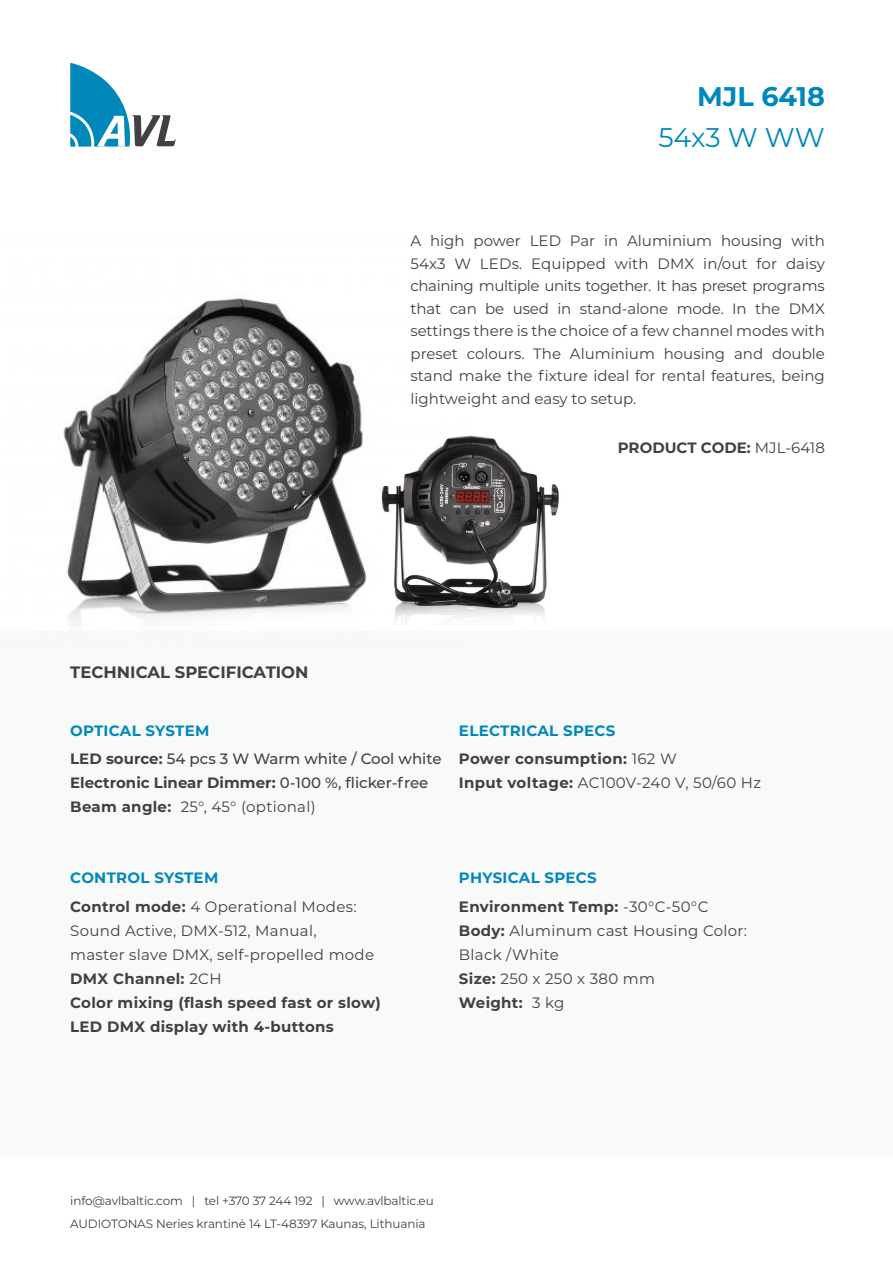
<style>
.page{position:relative;width:893px;height:1263px;background:#fff}
.page>*{position:absolute;margin:0;border:0;box-sizing:border-box;transform-origin:0 0}
.t1{font:700 27px "Montserrat";color:#08b}
.t2{font:27px "Montserrat";color:#08b}
.t3{font:700 16.5px "Montserrat";color:#414042}
.t4{font:15px/22.5px "Montserrat";letter-spacing:.02em;color:#414042}
.t5{font:700 15px/24px "Montserrat";letter-spacing:.02em;color:#414042}
.t6{font:700 15px/24px "Montserrat";color:#414042}
.t7{font:500 15px/28.2px "Montserrat";color:#414042}
.t8{font:12px/22.5px "Montserrat";letter-spacing:-.01em;color:#414042}
.s1{font-weight:400}
.s2{font-weight:700;color:#08b}
.s3{font-weight:700}
.s4{font-weight:500}
.s5{color:#08b}
</style>
<div class="page">
<img style="left:63px;top:298px;width:304px;height:326px">
<div style="left:0;top:631px;width:893px;height:526px;background:#f8f9f9"></div>
<svg style="left:70px;top:63px;width:106px;height:84px"></svg>
<img style="left:381px;top:435px;width:178px;height:185px">
<h1 class="t1" style="left:697px;top:77px;width:129px">MJL 6418</h1>
<h1 class="t2" style="left:658px;top:118px;width:168px">54x3 W WW</h1>
<p class="t3" style="left:70px;top:660px;width:240px">TECHNICAL SPECIFICATION</p>
<p class="t4" style="left:410px;top:229px;width:416px;text-align:justify">A high power LED Par in Aluminium housing with 54x3 W LEDs. Equipped with DMX in/out for daisy chaining multiple units together. It has preset programs that can be used in stand-alone mode. In the DMX settings there is the choice of a few channel modes with preset colours. The Aluminium housing and double stand make the fixture ideal for rental features, being lightweight and easy to setup.</p>
<p class="t6" style="left:618px;top:435px;width:209px">PRODUCT CODE: <span class="s1">MJL-6418</span></p>
<p class="t7" style="left:70px;top:715px;width:373px"><span class="s2">OPTICAL SYSTEM<br></span><span class="s3">LED source:</span> 54 pcs 3 W Warm white / Cool white</p>
<p class="t6" style="left:70px;top:770px;width:360px">Electronic Linear Dimmer: <span class="s4">0-100 %, flicker-free<br></span>Beam angle: <span class="s1">25°, 45° (optional)</span></p>
<p class="t5" style="left:459px;top:715px;width:219px;line-height:28.2px"><span class="s5">ELECTRICAL SPECS<br></span>Power consumption: <span class="s1">162 W</span></p>
<p class="t4" style="left:459px;top:771px;width:304px"><span class="s3">Input voltage:</span> AC100V-240 V, 50/60 Hz</p>
<p class="t4" style="left:70px;top:863px;width:288px;line-height:28.2px"><span class="s2">CONTROL SYSTEM<br></span><span class="s3">Control mode:</span> 4 Operational Modes:</p>
<p class="t5" style="left:70px;top:917px;width:312px"><span class="s1">Sound Active, DMX-512, Manual,<br>master slave DMX, self-propelled mode<br></span>DMX Channel: <span class="s1">2CH<br></span>Color mixing (flash speed fast or slow)<br>LED DMX display with 4-buttons</p>
<p class="t5" style="left:459px;top:863px;width:251px;line-height:28.2px"><span class="s5">PHYSICAL SPECS<br></span>Environment Temp: <span class="s1">-30°C-50°C</span></p>
<p class="t4" style="left:459px;top:918px;width:290px;line-height:24px"><span class="s3">Body:</span> Aluminum cast Housing Color:<br>Black /White<br><span class="s3">Size:</span> 250 x 250 x 380 mm<br><span class="s3">Weight:</span> 3 kg</p>
<p class="t8" style="left:70px;top:1189px;width:365px">info@avlbaltic.com | tel +370 37 244 192 | www.avlbaltic.eu<br>AUDIOTONAS Neries krantinė 14 LT-48397 Kaunas, Lithuania</p>
</div>
